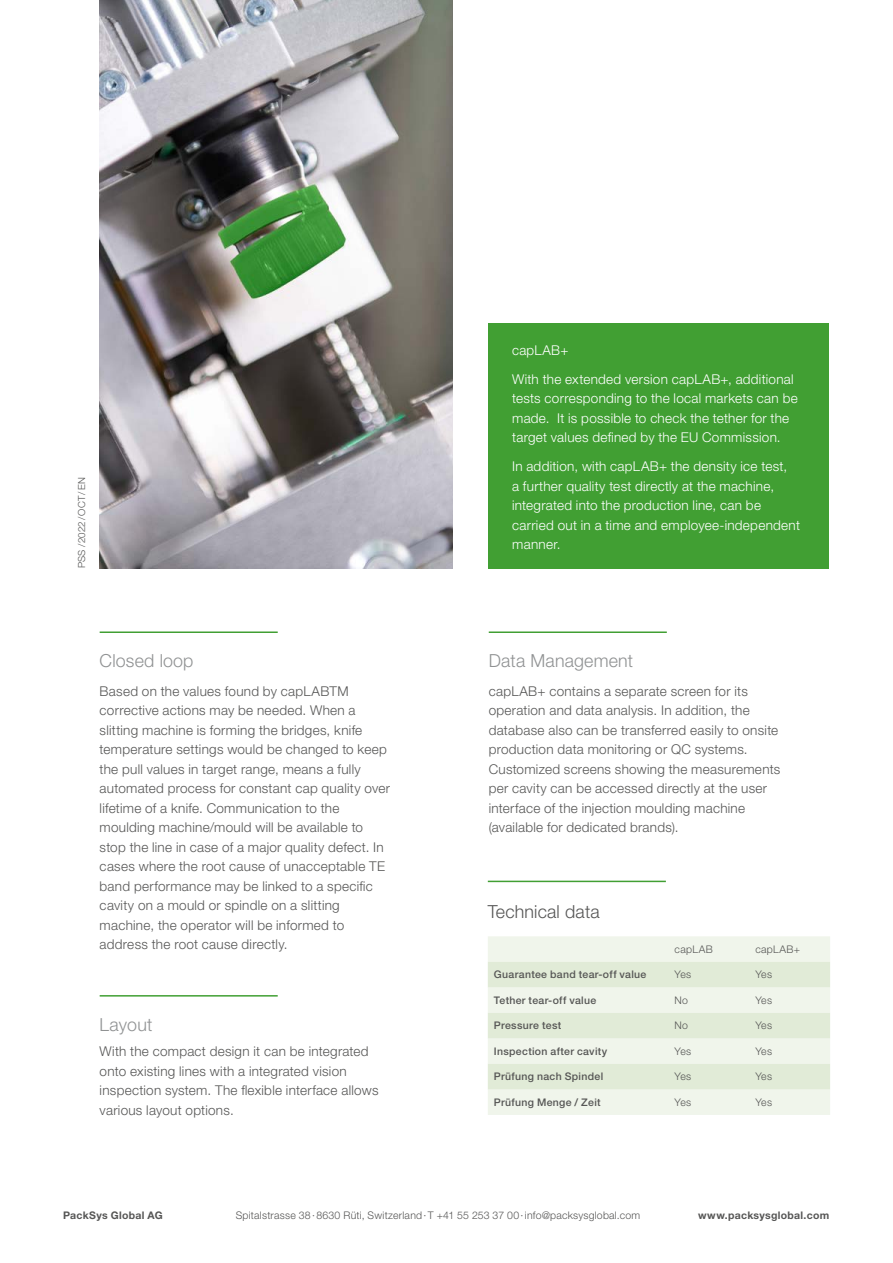
<style>
.page{position:relative;width:893px;height:1263px;background:#fff}
.page>*{position:absolute;margin:0;border:0;box-sizing:border-box;transform-origin:0 0}
.t1{font:300 18px "Helvetica Neue LT Std";letter-spacing:.01em;color:#909293}
.t2{font:300 18px "Helvetica Neue LT Pro";letter-spacing:.01em;color:#565655}
.t3{font:300 13.5px/19.5px "Helvetica Neue LT Pro";letter-spacing:.02em;color:#565655}
.t4{font:300 13.5px/19.5px "Helvetica Neue LT Pro";letter-spacing:.02em;color:#fff}
.t5{font:500 10.5px "Helvetica Neue LT Pro";letter-spacing:.03em;color:#565655}
.t6{font:300 10.5px "Helvetica Neue LT Std";letter-spacing:.02em;color:#565655}
.t7{font:300 10.5px "Helvetica Neue LT Pro";letter-spacing:.03em;color:#565655}
.t8{font:700 10.5px "Helvetica Neue LT Std";letter-spacing:.03em;color:#565655}
.t9{font:300 9.75px "Helvetica Neue LT Std";color:#565655}
</style>
<div class="page">
<img style="left:100px;top:0;width:353px;height:568px">
<div style="left:489px;top:323px;width:340px;height:245px;background:#419f33"></div>
<hr style="left:489px;top:631px;width:178px;height:2px;background:#419f33">
<hr style="left:100px;top:631px;width:178px;height:2px;background:#419f33">
<hr style="left:100px;top:995px;width:178px;height:1px;background:#419f33">
<hr style="left:488px;top:881px;width:178px;height:1px;background:#419f33">
<div style="left:488px;top:936px;width:342px;height:179px;background:#f0f5eb"></div>
<svg style="left:488px;top:962px;width:342px;height:127px;background:#e7efdf"></svg>
<p class="t9" style="left:76px;top:568px;width:93px;rotate:-90deg">PSS /2022/OCT/ EN</p>
<h1 class="t1" style="left:100px;top:650px;width:95px">Closed loop</h1>
<p class="t3" style="left:100px;top:681px;width:292px">Based on the values found by capLABTM corrective actions may be needed. When a slitting machine is forming the bridges, knife temperature settings would be changed to keep the pull values in target range, means a fully automated process for constant cap quality over lifetime of a knife. Communication to the moulding machine/mould will be available to stop the line in case of a major quality defect. In cases where the root cause of unacceptable TE band performance may be linked to a specific cavity on a mould or spindle on a slitting machine, the operator will be informed to address the root cause directly.</p>
<h1 class="t1" style="left:100px;top:1013px;width:54px">Layout</h1>
<p class="t3" style="left:100px;top:1041px;width:280px">With the compact design it can be integrated onto existing lines with a integrated vision inspection system. The flexible interface allows various layout options.</p>
<p class="t4" style="left:512px;top:335px;width:283px;line-height:28.8px">capLAB+<br>With the extended version capLAB+, additional</p>
<p class="t4" style="left:512px;top:388px;width:287px">tests corresponding to the local markets can be made. It is possible to check the tether for the target values defined by the EU Commission.</p>
<p class="t4" style="left:512px;top:456px;width:289px">In addition, with capLAB+ the density ice test,<br>a further quality test directly at the machine, integrated into the production line, can be carried out in a time and employee-independent manner.</p>
<h1 class="t1" style="left:489px;top:650px;width:146px">Data Management</h1>
<p class="t3" style="left:489px;top:681px;width:293px">capLAB+ contains a separate screen for its operation and data analysis. In addition, the database also can be transferred easily to onsite production data monitoring or QC systems.<br>Customized screens showing the measurements per cavity can be accessed directly at the user interface of the injection moulding machine (available for dedicated brands).</p>
<h1 class="t2" style="left:488px;top:900px;width:113px">Technical data</h1>
<p class="t7" style="left:674px;top:943px;width:40px">capLAB</p>
<p class="t7" style="left:755px;top:943px;width:46px">capLAB+</p>
<p class="t5" style="left:494px;top:968px;width:154px">Guarantee band tear-off value</p>
<p class="t7" style="left:674px;top:968px;width:18px">Yes</p>
<p class="t7" style="left:755px;top:968px;width:18px">Yes</p>
<p class="t5" style="left:494px;top:994px;width:104px">Tether tear-off value</p>
<p class="t7" style="left:674px;top:994px;width:15px">No</p>
<p class="t7" style="left:755px;top:994px;width:18px">Yes</p>
<p class="t5" style="left:494px;top:1019px;width:69px">Pressure test</p>
<p class="t7" style="left:674px;top:1019px;width:15px">No</p>
<p class="t7" style="left:755px;top:1019px;width:18px">Yes</p>
<p class="t5" style="left:494px;top:1045px;width:115px">Inspection after cavity</p>
<p class="t7" style="left:674px;top:1045px;width:18px">Yes</p>
<p class="t7" style="left:755px;top:1045px;width:18px">Yes</p>
<p class="t5" style="left:494px;top:1070px;width:111px">Prüfung nach Spindel</p>
<p class="t7" style="left:674px;top:1070px;width:18px">Yes</p>
<p class="t7" style="left:755px;top:1070px;width:18px">Yes</p>
<p class="t5" style="left:494px;top:1096px;width:108px">Prüfung Menge / Zeit</p>
<p class="t7" style="left:674px;top:1096px;width:18px">Yes</p>
<p class="t7" style="left:755px;top:1096px;width:18px">Yes</p>
<p class="t8" style="left:63px;top:1209px;width:101px">PackSys Global AG</p>
<p class="t8" style="left:698px;top:1209px;width:133px">www.packsysglobal.com</p>
<p class="t6" style="left:236px;top:1209px;width:406px">Spitalstrasse 38·8630 Rüti, Switzerland·T +41 55 253 37 00·info@packsysglobal.com</p>
</div>
